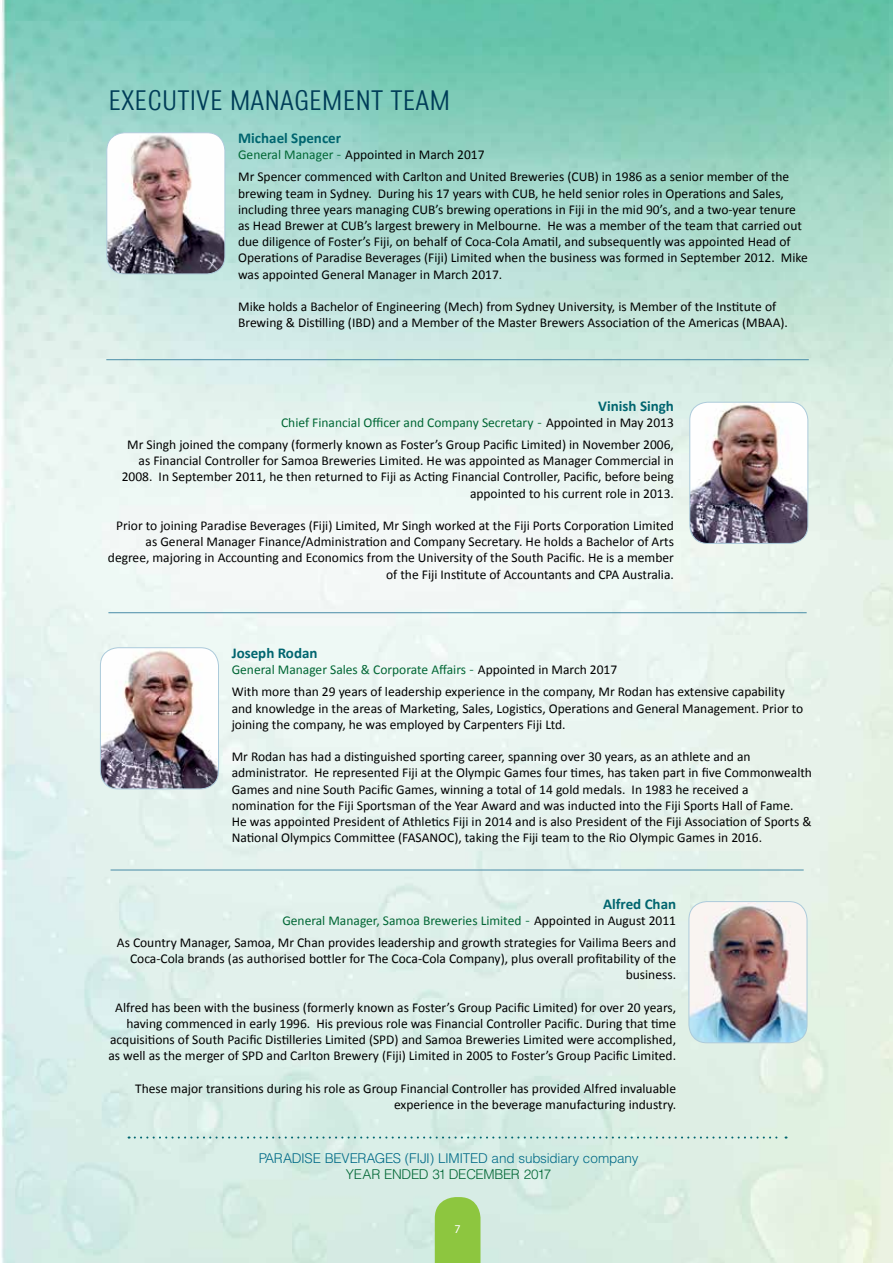
<style>
.page{position:relative;width:893px;height:1263px;background:#fff}
.page>*{position:absolute;margin:0;border:0;box-sizing:border-box;transform-origin:0 0}
.t1{font:30px "Bulldog";color:#003d58}
.t2{font:700 15px "Calibri";color:#00656f}
.t3{font:13.5px/16.2px "Calibri";color:#000;text-align:right}
.t4{font:300 13.5px "Helvetica";letter-spacing:-.015em;color:#006a87}
.t5{font:300 13.5px "Helvetica";letter-spacing:-.02em;color:#016735}
.t6{font:12px "Myriad Pro";color:#fff}
.s1{color:#016735}
.s2{font-family:"Helvetica Neue LT Std";font-weight:300;color:#016735}
</style>
<div class="page">
<img style="left:1px;top:0;width:892px;height:1263px">
<svg style="left:129px;top:1136px;width:658px;height:2px"></svg>
<img style="left:107px;top:133px;width:118px;height:141px">
<div style="left:106px;top:132px;width:119px;height:142px;border:1px solid #abcada;border-radius:18px"></div>
<img style="left:100px;top:648px;width:118px;height:141px">
<div style="left:100px;top:647px;width:119px;height:142px;border:1px solid #abcada;border-radius:18px"></div>
<img style="left:690px;top:402px;width:118px;height:141px">
<div style="left:689px;top:402px;width:119px;height:142px;border:1px solid #abcada;border-radius:18px"></div>
<img style="left:689px;top:901px;width:118px;height:142px">
<div style="left:688px;top:901px;width:119px;height:142px;border:1px solid #abcada;border-radius:18px"></div>
<hr style="left:106px;top:359px;width:703px;height:1px;background:#488ca7">
<hr style="left:108px;top:612px;width:699px;height:1px;background:#488ca7">
<hr style="left:111px;top:870px;width:693px;height:1px;background:#488ca7">
<div style="left:435px;top:1197px;width:45px;height:66px;background:#8dc63f"></div>
<h1 class="t1" style="left:108px;top:85px;width:343px">EXECUTIVE MANAGEMENT TEAM</h1>
<p class="t2" style="left:238px;top:128px;width:105px">Michael Spencer</p>
<p class="t3" style="left:238px;top:144px;width:553px;line-height:22.2px;text-align:left"><span class="s1">General Manager</span> <span class="s2">-</span> Appointed in March 2017<br>Mr Spencer commenced with Carlton and United Breweries (CUB) in 1986 as a senior member of the</p>
<p class="t3" style="left:238px;top:185px;width:571px;text-align:left">brewing team in Sydney. During his 17 years with CUB, he held senior roles in Operations and Sales, including three years managing CUB’s brewing operations in Fiji in the mid 90’s, and a two-year tenure as Head Brewer at CUB’s largest brewery in Melbourne. He was a member of the team that carried out due diligence of Foster’s Fiji, on behalf of Coca-Cola Amatil, and subsequently was appointed Head of Operations of Paradise Beverages (Fiji) Limited when the business was formed in September 2012. Mike was appointed General Manager in March 2017.</p>
<p class="t3" style="left:238px;top:299px;width:551px;text-align:left">Mike holds a Bachelor of Engineering (Mech) from Sydney University, is Member of the Institute of<br>Brewing &amp; Distilling (IBD) and a Member of the Master Brewers Association of the Americas (MBAA).</p>
<p class="t2" style="left:598px;top:396px;width:77px">Vinish Singh</p>
<p class="t3" style="left:127px;top:411px;width:548px;line-height:22.2px"><span class="s1">Chief Financial Officer and Company Secretary</span> <span class="s2">-</span> Appointed in May 2013<br>Mr Singh joined the company (formerly known as Foster’s Group Pacific Limited) in November 2006,</p>
<p class="t3" style="left:122px;top:453px;width:554px">as Financial Controller for Samoa Breweries Limited. He was appointed as Manager Commercial in<br>2008. In September 2011, he then returned to Fiji as Acting Financial Controller, Pacific, before being appointed to his current role in 2013.</p>
<p class="t3" style="left:108px;top:517px;width:567px">Prior to joining Paradise Beverages (Fiji) Limited, Mr Singh worked at the Fiji Ports Corporation Limited as General Manager Finance/Administration and Company Secretary. He holds a Bachelor of Arts degree, majoring in Accounting and Economics from the University of the South Pacific. He is a member of the Fiji Institute of Accountants and CPA Australia.</p>
<p class="t2" style="left:232px;top:643px;width:87px">Joseph Rodan</p>
<p class="t3" style="left:232px;top:659px;width:555px;line-height:22.2px;text-align:left"><span class="s1">General Manager Sales &amp; Corporate Affairs</span> <span class="s2">-</span> Appointed in March 2017<br>With more than 29 years of leadership experience in the company, Mr Rodan has extensive capability</p>
<p class="t3" style="left:232px;top:700px;width:573px;text-align:left">and knowledge in the areas of Marketing, Sales, Logistics, Operations and General Management. Prior to joining the company, he was employed by Carpenters Fiji Ltd.</p>
<p class="t3" style="left:232px;top:749px;width:582px;text-align:left">Mr Rodan has had a distinguished sporting career, spanning over 30 years, as an athlete and an administrator. He represented Fiji at the Olympic Games four times, has taken part in five Commonwealth Games and nine South Pacific Games, winning a total of 14 gold medals. In 1983 he received a nomination for the Fiji Sportsman of the Year Award and was inducted into the Fiji Sports Hall of Fame.<br>He was appointed President of Athletics Fiji in 2014 and is also President of the Fiji Association of Sports &amp; National Olympics Committee (FASANOC), taking the Fiji team to the Rio Olympic Games in 2016.</p>
<p class="t2" style="left:603px;top:894px;width:75px">Alfred Chan</p>
<p class="t3" style="left:117px;top:909px;width:561px;line-height:22.2px"><span class="s1">General Manager, Samoa Breweries Limited</span> <span class="s2">-</span> Appointed in August 2011<br>As Country Manager, Samoa, Mr Chan provides leadership and growth strategies for Vailima Beers and</p>
<p class="t3" style="left:130px;top:950px;width:548px">Coca-Cola brands (as authorised bottler for The Coca-Cola Company), plus overall profitability of the business.</p>
<p class="t3" style="left:108px;top:999px;width:569px">Alfred has been with the business (formerly known as Foster’s Group Pacific Limited) for over 20 years, having commenced in early 1996. His previous role was Financial Controller Pacific. During that time acquisitions of South Pacific Distilleries Limited (SPD) and Samoa Breweries Limited were accomplished, as well as the merger of SPD and Carlton Brewery (Fiji) Limited in 2005 to Foster’s Group Pacific Limited.</p>
<p class="t3" style="left:135px;top:1080px;width:542px">These major transitions during his role as Group Financial Controller has provided Alfred invaluable experience in the beverage manufacturing industry.</p>
<p class="t4" style="left:259px;top:1150px;width:381px">PARADISE BEVERAGES (FIJI) LIMITED and subsidiary company</p>
<p class="t5" style="left:346px;top:1166px;width:207px">YEAR ENDED 31 DECEMBER 2017</p>
<p class="t6" style="left:455px;top:1222px;width:8px">7</p>
</div>
